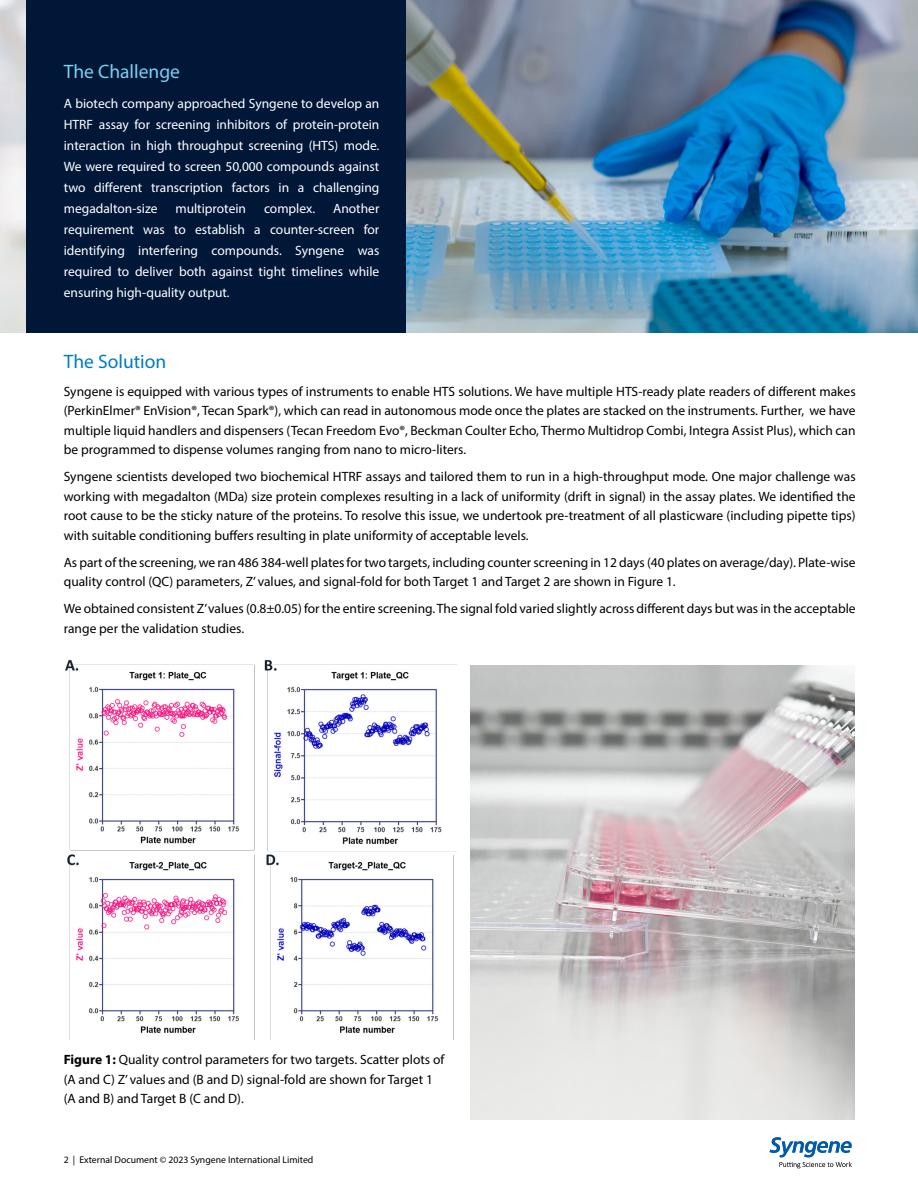
<style>
.page{position:relative;width:918px;height:1188px;background:#fff}
.page>*{position:absolute;margin:0;border:0;box-sizing:border-box;transform-origin:0 0}
.t1{font:19.5px "Myriad Pro";color:#7dcef1}
.t2{font:19.5px "Myriad Pro";color:#007cc3}
.t3{font:13.5px/19.5px "Myriad Pro";color:#000}
.t4{font:13.5px/21px "Myriad Pro";color:#fff;text-align:justify}
.t5{font:9.75px "Myriad Pro";color:#000}
.s1{font-weight:700}
</style>
<div class="page">
<img style="left:0;top:0;width:918px;height:332px">
<svg style="left:770px;top:1137px;width:82px;height:31px"></svg>
<div style="left:27px;top:0;width:379px;height:332px;background:#001738"></div>
<img style="left:65px;top:659px;width:392px;height:380px">
<img style="left:470px;top:665px;width:384px;height:455px">
<h1 class="t1" style="left:64px;top:60px;width:118px">The Challenge</h1>
<p class="t4" style="left:64px;top:93px;width:317px">A biotech company approached Syngene to develop an HTRF assay for screening inhibitors of protein-protein interaction in high throughput screening (HTS) mode.<br>We were required to screen 50,000 compounds against two different transcription factors in a challenging megadalton-size</p>
<p class="t4" style="left:64px;top:198px;width:317px;text-indent:269px">Another requirement was to establish a counter-screen for identifying interfering compounds. Syngene was required to deliver both against tight timelines while ensuring high-quality output.</p>
<p class="t4" style="left:175px;top:198px;width:72px">multiprotein</p>
<p class="t4" style="left:264px;top:198px;width:53px">complex.</p>
<h1 class="t2" style="left:64px;top:349px;width:104px">The Solution</h1>
<p class="t3" style="left:64px;top:381px;width:793px;text-align:justify">Syngene is equipped with various types of instruments to enable HTS solutions. We have multiple HTS-ready plate readers of different makes (PerkinElmer® EnVision®, Tecan Spark®), which can read in autonomous mode once the plates are stacked on the instruments. Further, we have multiple liquid handlers and dispensers (Tecan Freedom Evo®, Beckman Coulter Echo, Thermo Multidrop Combi, Integra Assist Plus), which can be programmed to dispense volumes ranging from nano to micro-liters.</p>
<p class="t3" style="left:64px;top:467px;width:793px;text-align:justify">Syngene scientists developed two biochemical HTRF assays and tailored them to run in a high-throughput mode. One major challenge was working with megadalton (MDa) size protein complexes resulting in a lack of uniformity (drift in signal) in the assay plates. We identified the root cause to be the sticky nature of the proteins. To resolve this issue, we undertook pre-treatment of all plasticware (including pipette tips) with suitable conditioning buffers resulting in plate uniformity of acceptable levels.</p>
<p class="t3" style="left:64px;top:552px;width:793px">As part of the screening, we ran 486 384-well plates for two targets, including counter screening in 12 days (40 plates on average/day). Plate-wise quality control (QC) parameters, Z’ values, and signal-fold for both Target 1 and Target 2 are shown in Figure 1.</p>
<p class="t3" style="left:64px;top:599px;width:793px">We obtained consistent Z’ values (0.8±0.05) for the entire screening. The signal fold varied slightly across different days but was in the acceptable range per the validation studies.</p>
<p class="t3" style="left:64px;top:1050px;width:382px"><span class="s1">Figure 1:</span> Quality control parameters for two targets. Scatter plots of (A and C) Z’ values and (B and D) signal-fold are shown for Target 1 (A and B) and Target B (C and D).</p>
<p class="t5" style="left:64px;top:1154px;width:251px">2 | External Document © 2023 Syngene International Limited</p>
</div>
